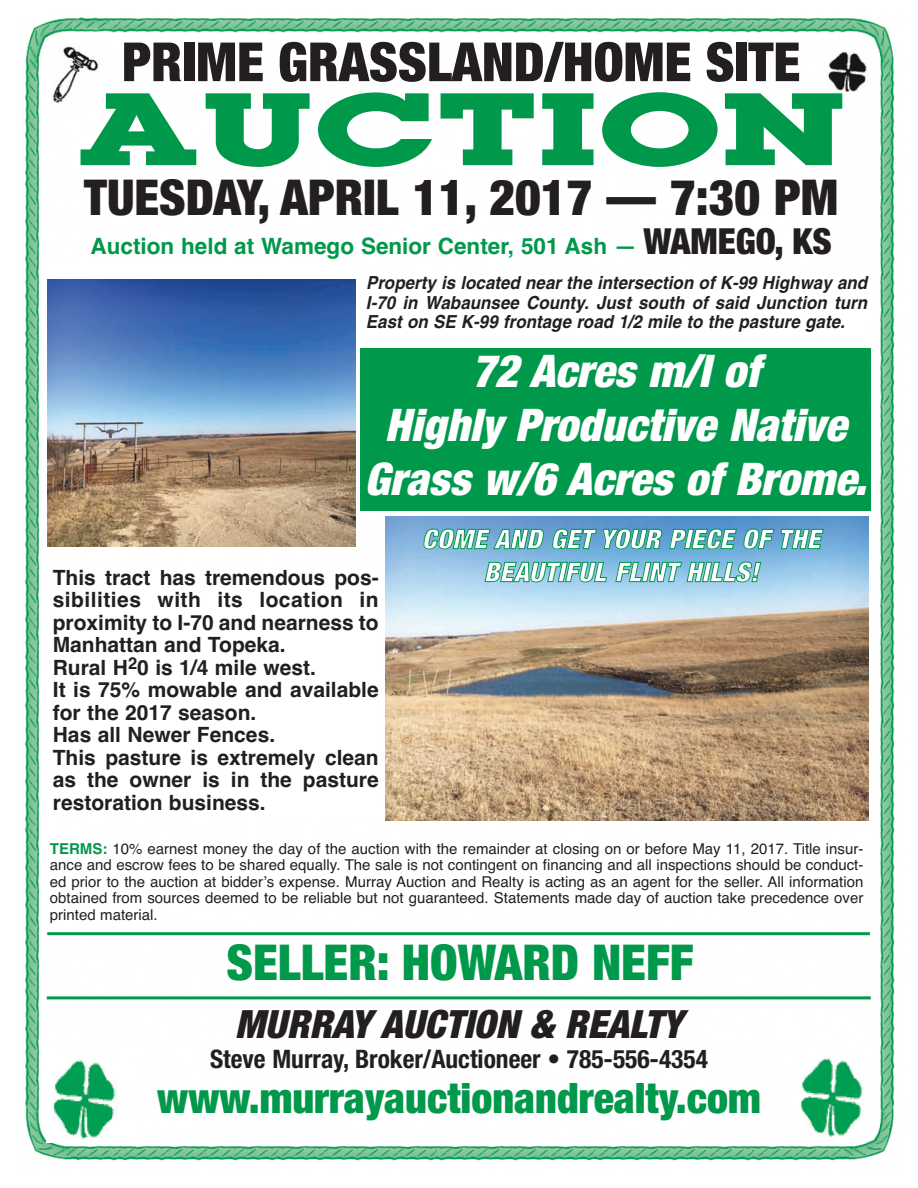
<style>
.page{position:relative;width:918px;height:1188px;background:#fff}
.page>*{position:absolute;margin:0;border:0;box-sizing:border-box;transform-origin:0 0}
.t1{font:700 90px "Lubalin";color:#00984a;scale:1.55 1}
.t2{font:900 condensed 54px "Helvetica Neue";color:#231f20}
.t3{font:900 condensed 49.5px "Helvetica Neue";color:#231f20}
.t4{font:900 condensed 49.5px "Helvetica Neue";color:#00984a}
.t5{font:italic 900 condensed 45px/54px "Helvetica Neue";letter-spacing:.005em;color:#fff;text-align:center}
.t6{font:900 condensed 42px "Helvetica Neue";color:#00984a}
.t7{font:italic 900 condensed 39px "Helvetica Neue";letter-spacing:.005em;color:#231f20}
.t8{font:italic 900 condensed 27px/33px "Helvetica Neue";letter-spacing:.015em;color:#fff;text-align:center}
.t9{font:700 condensed 25.5px "Helvetica Neue";color:#231f20}
.t10{font:700 22.5px "Helvetica";color:#00984a}
.t11{font:700 21px/22.5px "Helvetica";color:#231f20}
.t12{font:italic 700 18px/19.5px "Helvetica";letter-spacing:.005em;color:#231f20;text-align:justify;scale:.94 1}
.t13{font:15px/16.5px "Helvetica";color:#231f20;text-align:justify}
.s1{font-family:"Helvetica Neue";font-weight:900;font-stretch:condensed;font-size:36px;color:#231f20}
.s2{font-weight:700;color:#00984a}
</style>
<div class="page">
<img style="left:25px;top:17px;width:870px;height:1144px">
<img style="left:49px;top:45px;width:56px;height:58px">
<img style="left:824px;top:52px;width:46px;height:41px">
<img style="left:47px;top:1060px;width:75px;height:83px">
<img style="left:800px;top:1058px;width:65px;height:82px">
<hr style="left:47px;top:996px;width:824px;height:3px;background:#00984a">
<hr style="left:47px;top:932px;width:823px;height:3px;background:#00984a">
<div style="left:361px;top:348px;width:510px;height:162px;background:#00984a"></div>
<div style="left:364px;top:275px;width:505px;height:65px;background:#fff"></div>
<div style="left:47px;top:263px;width:308px;height:295px;background:#fff"></div>
<img style="left:47px;top:279px;width:308px;height:268px">
<img style="left:385px;top:517px;width:484px;height:303px">
<div style="left:51px;top:567px;width:329px;height:250px;background:#fff"></div>
<svg style="left:423px;top:525px;width:122px;height:29px;background:#62a8bd"></svg>
<svg style="left:552px;top:529px;width:45px;height:20px"></svg>
<svg style="left:603px;top:529px;width:60px;height:20px"></svg>
<svg style="left:669px;top:529px;width:68px;height:20px"></svg>
<svg style="left:743px;top:529px;width:31px;height:20px"></svg>
<svg style="left:780px;top:529px;width:44px;height:20px"></svg>
<svg style="left:485px;top:562px;width:122px;height:20px;background:#6cb9bc"></svg>
<svg style="left:615px;top:558px;width:146px;height:29px;background:#75bccb"></svg>
<h2 class="t2" style="left:122px;top:43px;width:680px">PRIME GRASSLAND/HOME SITE</h2>
<h1 class="t1" style="left:76px;top:81px;width:499px">AUCTION</h1>
<h3 class="t3" style="left:84px;top:179px;width:756px">TUESDAY, APRIL 11, 2017 — 7:30 PM</h3>
<h3 class="t10" style="left:91px;top:233px;width:743px">Auction held at Wamego Senior Center, 501 Ash — <span class="s1">WAMEGO, KS</span></h3>
<p class="t12" style="left:366px;top:275px;width:535px">Property is located near the intersection of K-99 Highway and I-70 in Wabaunsee County. Just south of said Junction turn East on SE K-99 frontage road 1/2 mile to the pasture gate.</p>
<h3 class="t5" style="left:365px;top:348px;width:503px">72 Acres m/l of<br>Highly Productive Native<br>Grass w/6 Acres of Brome.</h3>
<p class="t11" style="left:53px;top:566px;width:327px">This tract has tremendous pos&shy;sibilities with its location in proximity to I-70 and nearness to<br>Manhattan and Topeka.<br>Rural H<sup>2</sup>0 is 1/4 mile west.<br>It is 75% mowable and available for the 2017 season.<br>Has all Newer Fences.<br>This pasture is extremely clean as the owner is in the pasture restoration business.</p>
<h3 class="t8" style="left:422px;top:525px;width:400px">COME AND GET YOUR PIECE OF THE<br>BEAUTIFUL FLINT HILLS!</h3>
<p class="t13" style="left:50px;top:840px;width:815px"><span class="s2">TERMS:</span> 10% earnest money the day of the auction with the remainder at closing on or before May 11, 2017. Title insur&shy;ance and escrow fees to be shared equally. The sale is not contingent on financing and all inspections should be conduct&shy;ed prior to the auction at bidder’s expense. Murray Auction and Realty is acting as an agent for the seller. All information obtained from sources deemed to be reliable but not guaranteed. Statements made day of auction take precedence over printed material.</p>
<h3 class="t4" style="left:227px;top:944px;width:469px">SELLER: HOWARD NEFF</h3>
<h3 class="t7" style="left:235px;top:1010px;width:449px">MURRAY AUCTION &amp; REALTY</h3>
<h3 class="t9" style="left:210px;top:1050px;width:499px">Steve Murray, Broker/Auctioneer • 785-556-4354</h3>
<h3 class="t6" style="left:157px;top:1083px;width:605px">www.murrayauctionandrealty.com</h3>
</div>
